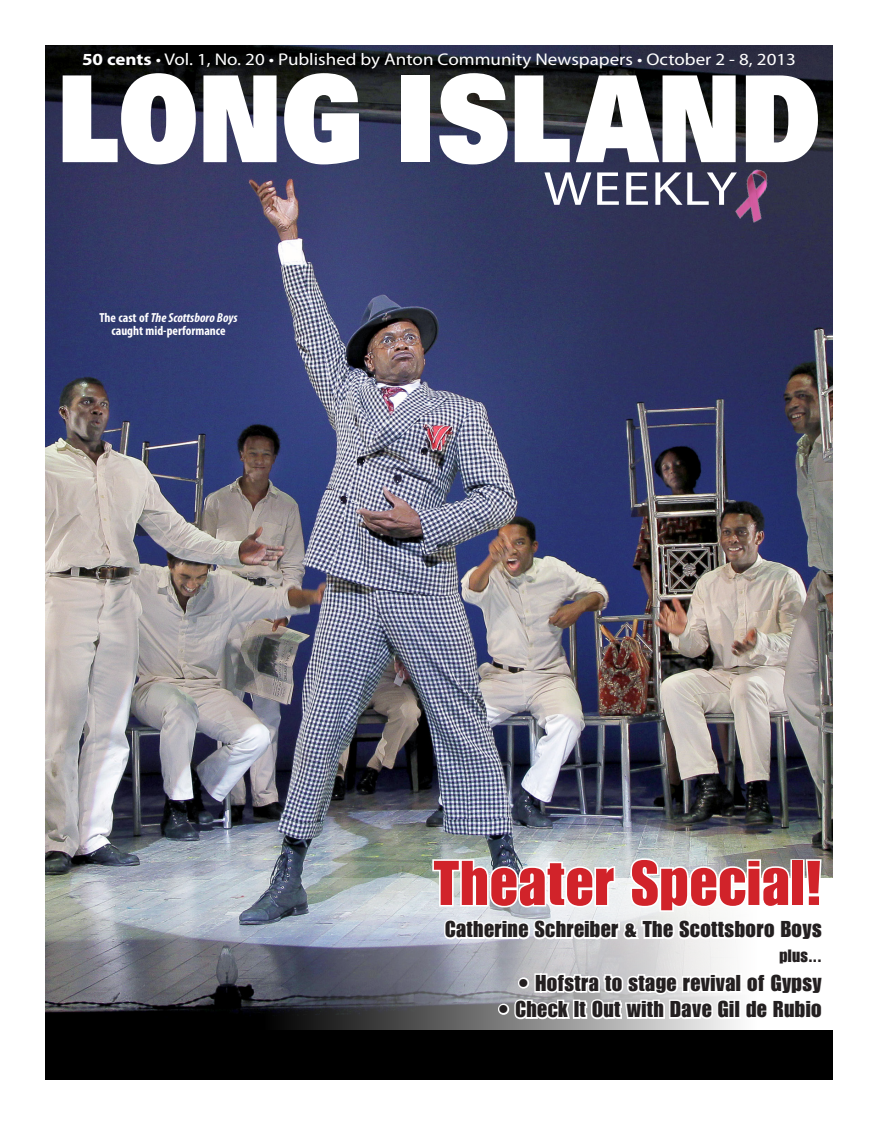
<style>
.page{position:relative;width:878px;height:1125px;background:#fff}
.page>*{position:absolute;margin:0;border:0;box-sizing:border-box;transform-origin:0 0}
.Headline{font:120.12px "Univers LT Std X Black";color:#fff;scale:.83 1}
.t1{font:61.75px "Impact LT Std";letter-spacing:.02em;color:#d1232a}
.Headline-2{font:48px "Myriad Pro";letter-spacing:.02em;color:#fff;scale:1.19 1}
.t2{font:22.5px "Impact LT Std";letter-spacing:.02em;color:#231f20}
.t3{font:17.5px "Impact LT Std";color:#231f20}
.Headline-3{font:17px "Myriad Pro";color:#fff;scale:1.12 1}
.Photo_Cutline{font:700 condensed 13.12px/13.5px "Myriad Pro";color:#fff;text-align:center}
.s1{font-weight:700}
.s2{font-style:italic}
</style>
<div class="page">
<div style="left:45px;top:45px;width:787px;height:1035px;background:#000"></div>
<img style="left:45px;top:45px;width:787px;height:971px">
<svg style="left:265px;top:878px;width:567px;height:152px;background:#787d89"></svg>
<svg style="left:430px;top:857px;width:395px;height:173px;background:#dcdddf"></svg>
<img style="left:732px;top:166px;width:43px;height:60px">
<p class="Headline-3" style="left:82px;top:50px;width:638px"><span class="s1">50 cents</span> • Vol. 1, No. 20 • Published by Anton Community Newspapers • October 2 - 8, 2013</p>
<p class="Headline" style="left:58px;top:40px;width:920px">LONG ISLAND</p>
<p class="Headline-2" style="left:543px;top:163px;width:164px">WEEKLY</p>
<p class="Photo_Cutline" style="left:99px;top:311px;width:140px">The cast of <span class="s2">The Scottsboro Boys </span>caught mid-performance</p>
<p class="t1" style="left:434px;top:847px;width:389px">Theater Special!</p>
<p class="t3" style="left:779px;top:946px;width:44px">plus...</p>
<p class="t2" style="left:518px;top:970px;width:305px">• Hofstra to stage revival of Gypsy</p>
<p class="t2" style="left:498px;top:996px;width:325px">• Check It Out with Dave Gil de Rubio</p>
<p class="t2" style="left:445px;top:916px;width:378px">Catherine Schreiber &amp; The Scottsboro Boys</p>
</div>
